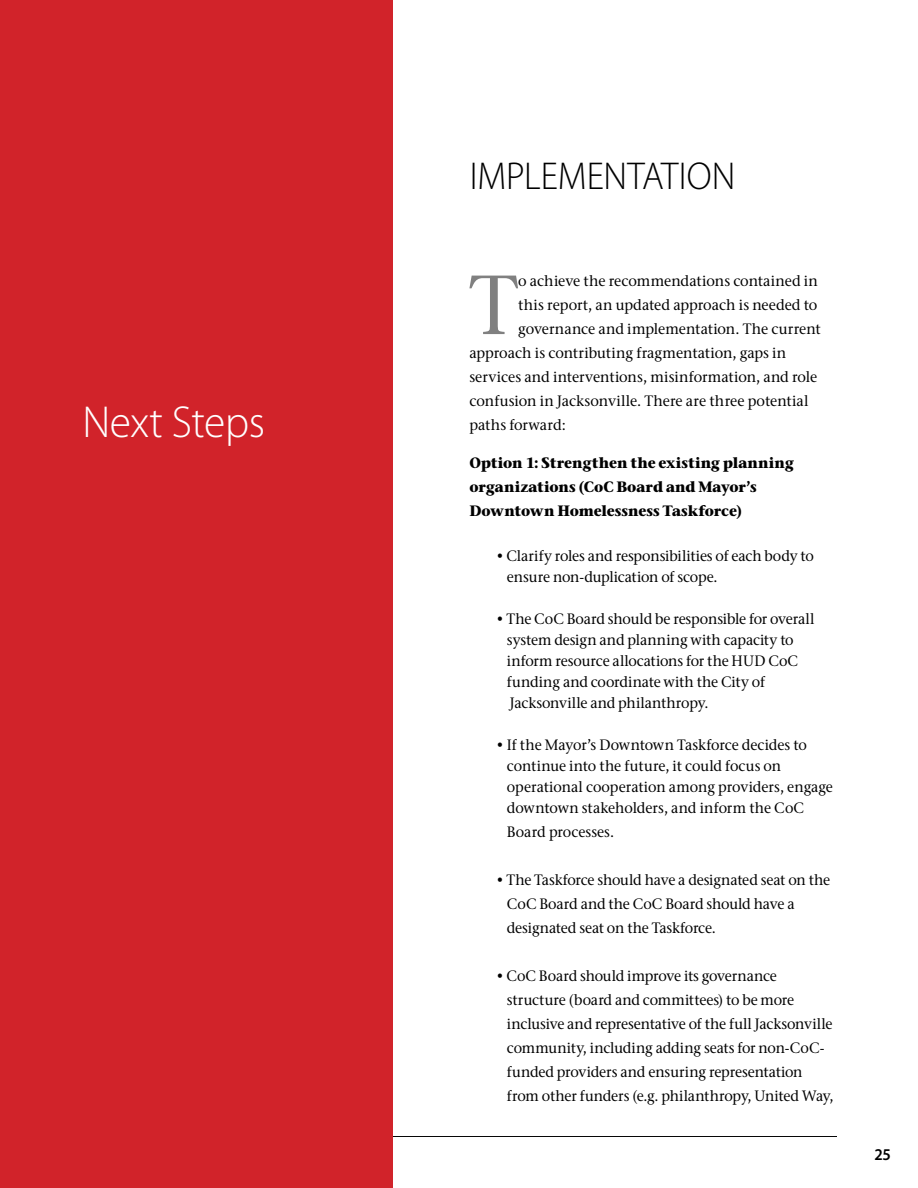
<style>
.page{position:relative;width:918px;height:1188px;background:#fff}
.page>*{position:absolute;margin:0;border:0;box-sizing:border-box;transform-origin:0 0}
.t1{font:500 83.55px "Stone Ser ITC Std";color:#808080;scale:.96 1}
.t2{font:300 45px "Myriad Pro";letter-spacing:-.01em;color:#fff}
.t3{font:300 39px "Myriad Pro";letter-spacing:-.005em;color:#000;scale:.95 1}
.t4{font:600 16.5px "Myriad Pro";color:#000;scale:.95 1}
.t5{font:500 15px/21px "Stone Ser ITC Std";letter-spacing:-.01em;color:#000;scale:.95 1}
.t6{font:500 15px "Stone Ser ITC Std";letter-spacing:-.01em;color:#000;scale:.96 1}
.t7{font:700 15px/24px "Stone Ser ITC Std";letter-spacing:-.005em;color:#000;scale:.95 1}
</style>
<div class="page">
<hr style="left:81px;top:1136px;width:756px;height:1px;background:#000">
<div style="left:0;top:0;width:393px;height:1188px;background:#d1232a"></div>
<h2 class="t2" style="left:82px;top:398px;width:184px">Next Steps</h2>
<h3 class="t3" style="left:470px;top:155px;width:281px">IMPLEMENTATION</h3>
<h1 class="t1" style="left:469px;top:254px;width:53px">T</h1>
<p class="t6" style="left:518px;top:272px;width:314px">o achieve the recommendations contained in</p>
<p class="t6" style="left:518px;top:296px;width:313px">this report, an updated approach is needed to</p>
<p class="t6" style="left:518px;top:320px;width:317px">governance and implementation. The current</p>
<p class="t6" style="left:469px;top:344px;width:332px">approach is contributing fragmentation, gaps in</p>
<p class="t6" style="left:469px;top:368px;width:364px">services and interventions, misinformation, and role</p>
<p class="t6" style="left:469px;top:392px;width:355px">confusion in Jacksonville. There are three potential</p>
<p class="t6" style="left:469px;top:416px;width:102px">paths forward:</p>
<p class="t7" style="left:469px;top:451px;width:343px">Option 1: Strengthen the existing planning organizations (CoC Board and Mayor’s<br>Downtown Homelessness Taskforce)</p>
<p class="t5" style="left:507px;top:545px;width:325px;text-indent:-11px">• Clarify roles and responsibilities of each body to ensure non-duplication of scope.</p>
<p class="t5" style="left:507px;top:608px;width:325px;text-indent:-11px">• The CoC Board should be responsible for overall system design and planning with capacity to inform resource allocations for the HUD CoC funding and coordinate with the City of Jacksonville and philanthropy.</p>
<p class="t5" style="left:507px;top:734px;width:345px;text-indent:-11px">• If the Mayor’s Downtown Taskforce decides to continue into the future, it could focus on operational cooperation among providers, engage downtown stakeholders, and inform the CoC</p>
<p class="t5" style="left:507px;top:821px;width:114px">Board processes.</p>
<p class="t5" style="left:507px;top:868px;width:342px;line-height:24px;text-indent:-11px">• The Taskforce should have a designated seat on the<br>CoC Board and the CoC Board should have a designated seat on the Taskforce.</p>
<p class="t5" style="left:507px;top:964px;width:345px;line-height:24px;text-indent:-11px">• CoC Board should improve its governance structure (board and committees) to be more inclusive and representative of the full Jacksonville community, including adding seats for non-CoC&shy;funded providers and ensuring representation from other funders (e.g. philanthropy, United Way,</p>
<p class="t4" style="left:874px;top:1145px;width:19px">25</p>
</div>
